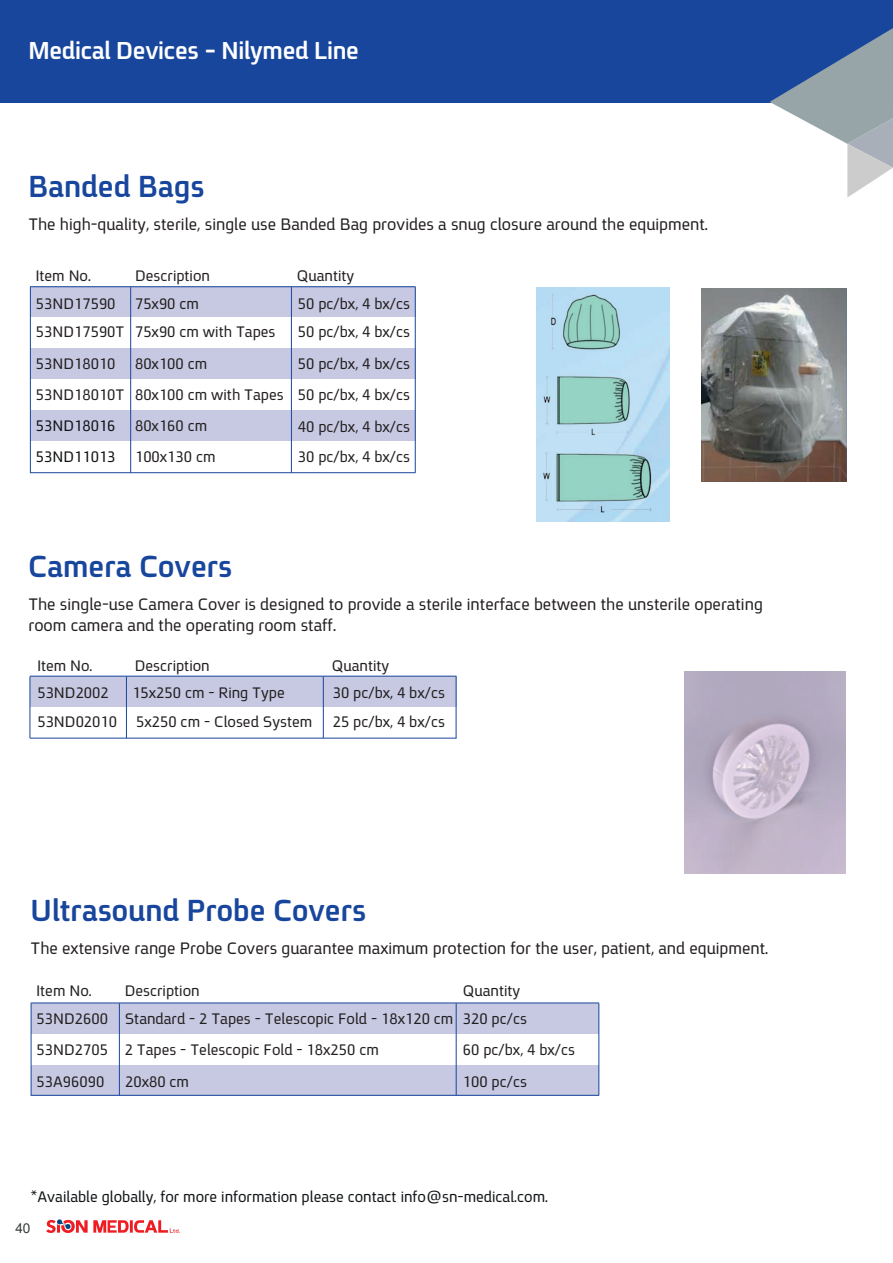
<style>
.page{position:relative;width:893px;height:1263px;background:#fff}
.page>*{position:absolute;margin:0;border:0;box-sizing:border-box;transform-origin:0 0}
.t1{font:700 33px "Fb Spoiler Eng";color:#18469d}
.t2{font:700 26.55px "Fb Spoiler Eng";letter-spacing:-.01em;color:#fff}
.t3{font:18px/21px "Fb Spoiler Eng";color:#231f20}
.t4{font:16.5px/28.7px "Fb Spoiler Eng";color:#231f20}
.t5{font:16.5px "Fb Spoiler Eng";color:#111416}
.t6{font:13.65px "Arial";color:#36393a}
.s1{color:#231f20}
</style>
<div class="page">
<div style="left:0;top:0;width:893px;height:102px;background:#18469d"></div>
<svg style="left:770px;top:28px;width:123px;height:169px"></svg>
<svg style="left:46px;top:1219px;width:134px;height:14px"></svg>
<img style="left:537px;top:287px;width:132px;height:234px">
<div style="left:30px;top:349px;width:385px;height:30px;background:#c7c9e3"></div>
<div style="left:30px;top:411px;width:385px;height:30px;background:#c7c9e3"></div>
<div style="left:30px;top:287px;width:385px;height:30px;background:#c7c9e3"></div>
<hr style="left:30px;top:287px;width:1px;height:186px;background:#18469d">
<hr style="left:130px;top:287px;width:1px;height:186px;background:#18469d">
<hr style="left:291px;top:287px;width:1px;height:186px;background:#18469d">
<hr style="left:415px;top:287px;width:1px;height:186px;background:#18469d">
<hr style="left:30px;top:286px;width:385px;height:1px;background:#18469d">
<hr style="left:30px;top:472px;width:385px;height:1px;background:#18469d">
<div style="left:31px;top:1003px;width:568px;height:30px;background:#c7c9e3"></div>
<div style="left:31px;top:1065px;width:568px;height:30px;background:#c7c9e3"></div>
<hr style="left:31px;top:1003px;width:1px;height:92px;background:#18469d">
<hr style="left:119px;top:1003px;width:1px;height:92px;background:#18469d">
<hr style="left:456px;top:1003px;width:1px;height:92px;background:#18469d">
<hr style="left:598px;top:1003px;width:1px;height:92px;background:#18469d">
<hr style="left:31px;top:1002px;width:568px;height:1px;background:#18469d">
<hr style="left:31px;top:1095px;width:568px;height:1px;background:#18469d">
<div style="left:30px;top:676px;width:426px;height:30px;background:#c7c9e3"></div>
<hr style="left:30px;top:676px;width:1px;height:62px;background:#18469d">
<hr style="left:126px;top:676px;width:1px;height:62px;background:#18469d">
<hr style="left:323px;top:676px;width:1px;height:62px;background:#18469d">
<hr style="left:456px;top:676px;width:1px;height:62px;background:#18469d">
<hr style="left:30px;top:676px;width:426px;height:1px;background:#18469d">
<hr style="left:30px;top:738px;width:426px;height:1px;background:#18469d">
<img style="left:684px;top:672px;width:162px;height:202px">
<img style="left:702px;top:288px;width:144px;height:193px">
<h2 class="t2" style="left:28px;top:37px;width:332px">Medical Devices - Nilymed Line</h2>
<h1 class="t1" style="left:28px;top:170px;width:178px">Banded Bags</h1>
<p class="t3" style="left:28px;top:214px;width:681px">The high-quality, sterile, single use Banded Bag provides a snug closure around the equipment.</p>
<p class="t4" style="left:36px;top:262px;width:57px">Item No.</p>
<p class="t4" style="left:135px;top:262px;width:76px">Description</p>
<p class="t4" style="left:297px;top:262px;width:59px">Quantity</p>
<p class="t4" style="left:36px;top:289px;width:241px">53ND17590<br>53ND17590T 75x90 cm with Tapes</p>
<p class="t4" style="left:36px;top:350px;width:81px">53ND18010</p>
<p class="t4" style="left:135px;top:289px;width:65px">75x90 cm</p>
<p class="t4" style="left:298px;top:289px;width:114px">50 pc/bx, 4 bx/cs<br>50 pc/bx, 4 bx/cs</p>
<p class="t4" style="left:298px;top:349px;width:114px;line-height:31px;text-align:justify">50 pc/bx, 4 bx/cs 50 pc/bx, 4 bx/cs 40 pc/bx, 4 bx/cs 30 pc/bx, 4 bx/cs</p>
<p class="t4" style="left:135px;top:350px;width:74px">80x100 cm</p>
<p class="t4" style="left:135px;top:379px;width:150px;line-height:31.7px">80x100 cm with Tapes<br>80x160 cm</p>
<p class="t4" style="left:36px;top:380px;width:90px">53ND18010T</p>
<p class="t5" style="left:36px;top:418px;width:81px">53ND18016</p>
<p class="t5" style="left:36px;top:448px;width:181px">53ND11013 <span class="s1">100x130 cm</span></p>
<h1 class="t1" style="left:28px;top:550px;width:205px">Camera Covers</h1>
<p class="t3" style="left:28px;top:594px;width:736px">The single-use Camera Cover is designed to provide a sterile interface between the unsterile operating room camera and the operating room staff.</p>
<p class="t4" style="left:37px;top:651px;width:57px">Item No.</p>
<p class="t4" style="left:135px;top:652px;width:76px">Description</p>
<p class="t4" style="left:332px;top:652px;width:59px">Quantity</p>
<p class="t4" style="left:37px;top:679px;width:81px">53ND2002<br>53ND02010</p>
<p class="t4" style="left:333px;top:679px;width:114px">30 pc/bx, 4 bx/cs<br>25 pc/bx, 4 bx/cs</p>
<p class="t4" style="left:132px;top:679px;width:181px">15x250 cm - Ring Type<br>5x250 cm - Closed System</p>
<h1 class="t1" style="left:31px;top:893px;width:337px">Ultrasound Probe Covers</h1>
<p class="t3" style="left:31px;top:938px;width:739px">The extensive range Probe Covers guarantee maximum protection for the user, patient, and equipment.</p>
<p class="t4" style="left:37px;top:976px;width:57px">Item No.</p>
<p class="t4" style="left:463px;top:976px;width:59px">Quantity</p>
<p class="t4" style="left:37px;top:976px;width:418px;text-indent:88px">Description<br>53ND2600 Standard - 2 Tapes - Telescopic Fold - 18x120 cm</p>
<p class="t4" style="left:37px;top:1036px;width:344px">53ND2705 2 Tapes - Telescopic Fold - 18x250 cm</p>
<p class="t4" style="left:463px;top:1035px;width:114px;line-height:31px">60 pc/bx, 4 bx/cs<br>100 pc/cs</p>
<p class="t4" style="left:463px;top:1005px;width:66px">320 pc/cs</p>
<p class="t4" style="left:37px;top:1067px;width:69px">53A96090</p>
<p class="t4" style="left:125px;top:1067px;width:65px">20x80 cm</p>
<p class="t5" style="left:30px;top:1189px;width:519px">*Available globally, for more information please contact info@sn-medical.com.</p>
<p class="t6" style="left:15px;top:1219px;width:17px">40</p>
</div>
